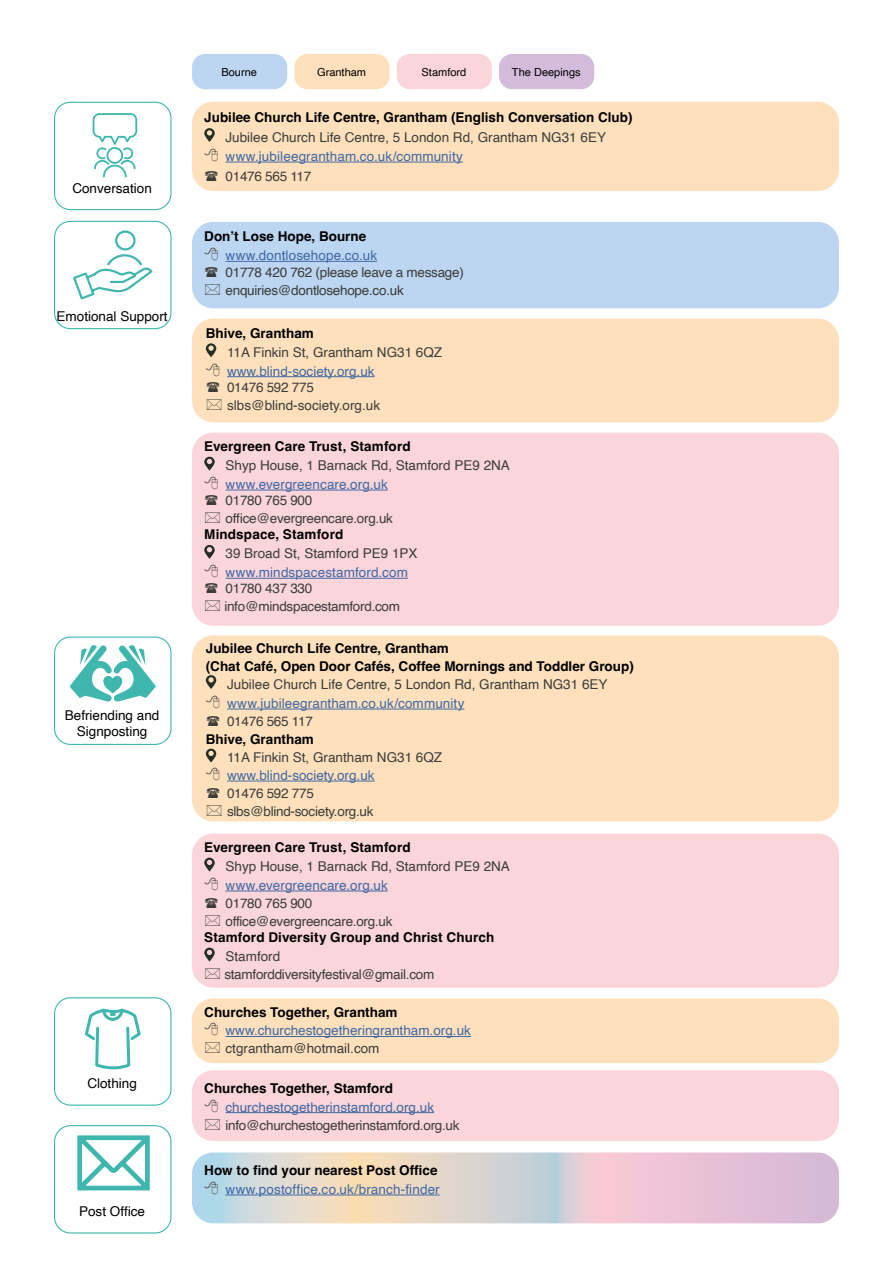
<style>
.page{position:relative;width:893px;height:1263px;background:#fff}
.page>*{position:absolute;margin:0;border:0;box-sizing:border-box;transform-origin:0 0}
.t1{font:700 13.5px/18px "Helvetica";color:#000}
.t2{font:13.5px "Helvetica";letter-spacing:.005em;color:#3f68a5}
.t3{font:13.5px/18px "Helvetica";letter-spacing:-.02em;color:#3c3c3b}
.t4{font:13.5px/18px "Helvetica";color:#3c3c3b}
.t5{font:13.5px/16.2px "Helvetica";color:#000;text-align:center}
.t6{font:11.1px "Helvetica";color:#000}
</style>
<div class="page">
<svg style="left:192px;top:1152px;width:647px;height:71px"></svg>
<div style="left:192px;top:54px;width:95px;height:35px;background:#bcd6f1;border-radius:13px"></div>
<div style="left:294px;top:54px;width:96px;height:35px;background:#fee1bc;border-radius:13px"></div>
<div style="left:397px;top:54px;width:95px;height:35px;background:#fad5da;border-radius:13px"></div>
<div style="left:499px;top:54px;width:95px;height:35px;background:#d3bcdb;border-radius:13px"></div>
<div style="left:54px;top:102px;width:118px;height:108px;border:1px solid #3fb7af;border-radius:16px"></div>
<div style="left:192px;top:102px;width:647px;height:89px;background:#fee1bc;border-radius:21px"></div>
<div style="left:192px;top:998px;width:647px;height:65px;background:#fee1bc;border-radius:21px"></div>
<hr style="left:226px;top:162px;width:237px;height:1px;background:#3f68a5">
<svg style="left:204px;top:128px;width:11px;height:14px"></svg>
<hr style="left:226px;top:1036px;width:245px;height:1px;background:#3f68a5">
<div style="left:192px;top:1070px;width:647px;height:71px;background:#fad5da;border-radius:21px"></div>
<hr style="left:226px;top:1112px;width:208px;height:1px;background:#3f68a5">
<hr style="left:226px;top:1195px;width:214px;height:1px;background:#3f68a5">
<div style="left:54px;top:221px;width:118px;height:108px;border:1px solid #3fb7af;border-radius:16px"></div>
<div style="left:192px;top:222px;width:647px;height:86px;background:#bcd6f1;border-radius:21px"></div>
<div style="left:192px;top:319px;width:647px;height:103px;background:#fee1bc;border-radius:21px"></div>
<div style="left:192px;top:433px;width:647px;height:193px;background:#fad5da;border-radius:21px"></div>
<hr style="left:227px;top:376px;width:148px;height:1px;background:#3f68a5">
<svg style="left:206px;top:343px;width:10px;height:14px"></svg>
<hr style="left:226px;top:261px;width:151px;height:1px;background:#3f68a5">
<hr style="left:226px;top:490px;width:162px;height:1px;background:#3f68a5">
<hr style="left:226px;top:578px;width:182px;height:1px;background:#3f68a5">
<svg style="left:204px;top:545px;width:11px;height:14px"></svg>
<div style="left:54px;top:636px;width:118px;height:109px;border:1px solid #3fb7af;border-radius:16px"></div>
<div style="left:54px;top:997px;width:118px;height:109px;border:1px solid #3fb7af;border-radius:16px"></div>
<div style="left:54px;top:1125px;width:118px;height:108px;border:1px solid #3fb7af;border-radius:16px"></div>
<div style="left:192px;top:635px;width:647px;height:186px;background:#fee1bc;border-radius:21px"></div>
<hr style="left:227px;top:709px;width:237px;height:1px;background:#3f68a5">
<hr style="left:227px;top:781px;width:148px;height:1px;background:#3f68a5">
<svg style="left:206px;top:675px;width:10px;height:14px"></svg>
<div style="left:192px;top:833px;width:647px;height:155px;background:#fad5da;border-radius:21px"></div>
<hr style="left:226px;top:891px;width:162px;height:1px;background:#3f68a5">
<svg style="left:204px;top:858px;width:11px;height:13px"></svg>
<svg style="left:204px;top:948px;width:11px;height:13px"></svg>
<svg style="left:93px;top:113px;width:44px;height:64px"></svg>
<svg style="left:73px;top:230px;width:80px;height:70px"></svg>
<svg style="left:70px;top:645px;width:86px;height:57px"></svg>
<svg style="left:75px;top:1008px;width:76px;height:226px"></svg>
<svg style="left:205px;top:1181px;width:30px;height:14px"></svg>
<svg style="left:227px;top:376px;width:9px;height:2px"></svg>
<svg style="left:225px;top:260px;width:10px;height:2px"></svg>
<svg style="left:204px;top:457px;width:31px;height:34px"></svg>
<svg style="left:225px;top:577px;width:10px;height:2px"></svg>
<svg style="left:206px;top:749px;width:30px;height:32px"></svg>
<p class="t5" style="left:72px;top:181px;width:81px">Conversation</p>
<p class="t5" style="left:57px;top:308px;width:112px">Emotional Support</p>
<p class="t5" style="left:65px;top:708px;width:96px">Befriending and<br>Signposting</p>
<p class="t5" style="left:87px;top:1075px;width:51px">Clothing</p>
<p class="t5" style="left:79px;top:1203px;width:68px">Post Office</p>
<p class="t6" style="left:221px;top:63px;width:37px">Bourne</p>
<p class="t6" style="left:317px;top:63px;width:51px">Grantham</p>
<p class="t6" style="left:422px;top:63px;width:46px">Stamford</p>
<p class="t6" style="left:512px;top:63px;width:70px">The Deepings</p>
<p class="t1" style="left:204px;top:110px;width:430px">Jubilee Church Life Centre, Grantham (English Conversation Club)</p>
<p class="t4" style="left:226px;top:128px;width:382px">Jubilee Church Life Centre, 5 London Rd, Grantham NG31 6EY</p>
<p class="t2" style="left:226px;top:146px;width:239px">www.jubileegrantham.co.uk/community</p>
<p class="t3" style="left:226px;top:167px;width:87px">01476 565 117</p>
<p class="t1" style="left:204px;top:229px;width:164px">Don’t Lose Hope, Bourne</p>
<p class="t2" style="left:226px;top:245px;width:153px">www.dontlosehope.co.uk</p>
<p class="t3" style="left:226px;top:263px;width:240px">01778 420 762 (please leave a message) enquiries@dontlosehope.co.uk</p>
<p class="t1" style="left:206px;top:326px;width:110px">Bhive, Grantham</p>
<p class="t4" style="left:227px;top:343px;width:217px">11A Finkin St, Grantham NG31 6QZ</p>
<p class="t2" style="left:227px;top:360px;width:149px">www.blind-society.org.uk</p>
<p class="t4" style="left:227px;top:379px;width:155px">01476 592 775 slbs@blind-society.org.uk</p>
<p class="t1" style="left:204px;top:439px;width:208px">Evergreen Care Trust, Stamford</p>
<p class="t4" style="left:226px;top:457px;width:286px">Shyp House, 1 Barnack Rd, Stamford PE9 2NA</p>
<p class="t2" style="left:226px;top:474px;width:164px">www.evergreencare.org.uk</p>
<p class="t3" style="left:226px;top:492px;width:169px">01780 765 900 office@evergreencare.org.uk</p>
<p class="t1" style="left:204px;top:527px;width:141px">Mindspace, Stamford</p>
<p class="t4" style="left:226px;top:545px;width:194px">39 Broad St, Stamford PE9 1PX</p>
<p class="t2" style="left:226px;top:562px;width:184px">www.mindspacestamford.com</p>
<p class="t3" style="left:224px;top:580px;width:177px">01780 437 330 info@mindspacestamford.com</p>
<p class="t1" style="left:206px;top:640px;width:430px">Jubilee Church Life Centre, Grantham<br>(Chat Café, Open Door Cafés, Coffee Mornings and Toddler Group)</p>
<p class="t4" style="left:227px;top:675px;width:382px">Jubilee Church Life Centre, 5 London Rd, Grantham NG31 6EY</p>
<p class="t2" style="left:227px;top:693px;width:239px">www.jubileegrantham.co.uk/community</p>
<p class="t3" style="left:227px;top:713px;width:87px">01476 565 117</p>
<p class="t1" style="left:206px;top:732px;width:110px">Bhive, Grantham</p>
<p class="t4" style="left:227px;top:749px;width:217px">11A Finkin St, Grantham NG31 6QZ</p>
<p class="t2" style="left:227px;top:765px;width:149px">www.blind-society.org.uk</p>
<p class="t3" style="left:227px;top:785px;width:148px">01476 592 775 slbs@blind-society.org.uk</p>
<p class="t1" style="left:204px;top:840px;width:208px">Evergreen Care Trust, Stamford</p>
<p class="t4" style="left:226px;top:858px;width:286px">Shyp House, 1 Barnack Rd, Stamford PE9 2NA</p>
<p class="t2" style="left:226px;top:875px;width:164px">www.evergreencare.org.uk</p>
<p class="t3" style="left:226px;top:895px;width:169px">01780 765 900 office@evergreencare.org.uk</p>
<p class="t1" style="left:204px;top:930px;width:291px">Stamford Diversity Group and Christ Church</p>
<p class="t3" style="left:224px;top:948px;width:212px">Stamford stamforddiversityfestival@gmail.com</p>
<p class="t1" style="left:204px;top:1004px;width:195px">Churches Together, Grantham</p>
<p class="t2" style="left:226px;top:1020px;width:247px">www.churchestogetheringrantham.org.uk</p>
<p class="t4" style="left:226px;top:1040px;width:155px">ctgrantham@hotmail.com</p>
<p class="t1" style="left:204px;top:1080px;width:190px">Churches Together, Stamford</p>
<p class="t2" style="left:226px;top:1096px;width:210px">churchestogetherinstamford.org.uk</p>
<p class="t3" style="left:226px;top:1116px;width:236px">info@churchestogetherinstamford.org.uk</p>
<p class="t1" style="left:204px;top:1163px;width:235px">How to find your nearest Post Office</p>
<p class="t2" style="left:226px;top:1179px;width:216px">www.postoffice.co.uk/branch-finder</p>
</div>
